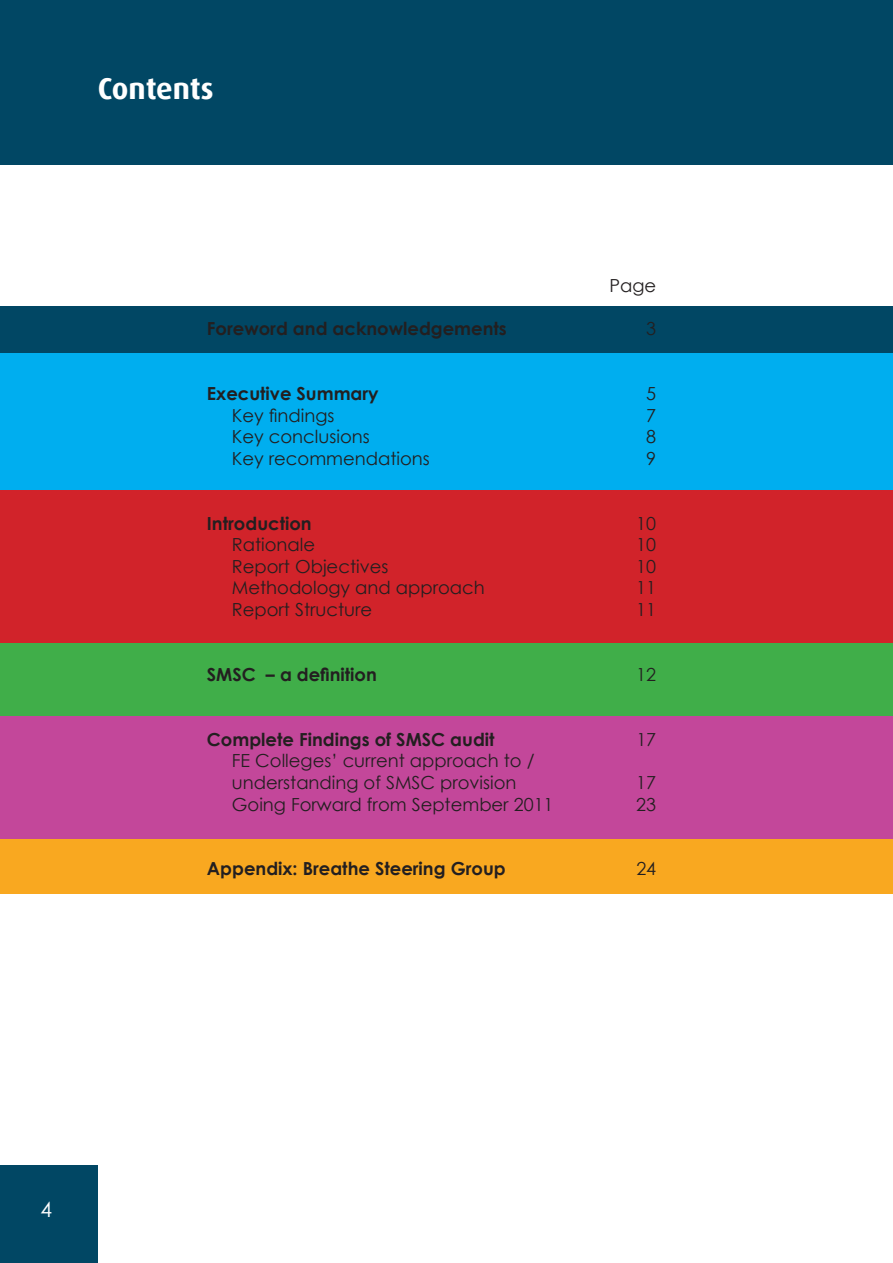
<style>
.page{position:relative;width:893px;height:1263px;background:#fff}
.page>*{position:absolute;margin:0;border:0;box-sizing:border-box;transform-origin:0 0}
.t1{font:700 30px "Dax";letter-spacing:-.005em;color:#fff}
.t2{font:21px "Century Gothic";color:#fff}
.t3{font:18px/21.6px "Century Gothic";color:#231f20}
.t4{font:700 18px "Century Gothic";color:#231f20}
</style>
<div class="page">
<div style="left:0;top:1165px;width:98px;height:98px;background:#014764"></div>
<div style="left:0;top:839px;width:893px;height:55px;background:#f9a820"></div>
<div style="left:0;top:715px;width:893px;height:124px;background:#c3479a"></div>
<div style="left:0;top:643px;width:893px;height:72px;background:#40ae49"></div>
<div style="left:0;top:490px;width:893px;height:153px;background:#d1232a"></div>
<div style="left:0;top:0;width:893px;height:165px;background:#014764"></div>
<div style="left:0;top:306px;width:893px;height:55px;background:#014764"></div>
<div style="left:0;top:353px;width:893px;height:137px;background:#00aeef"></div>
<h1 class="t1" style="left:98px;top:72px;width:117px">Contents</h1>
<p class="t3" style="left:609px;top:274px;width:48px">Page</p>
<p class="t4" style="left:207px;top:315px;width:301px">Foreword and acknowledgements</p>
<p class="t3" style="left:646px;top:318px;width:11px">3</p>
<p class="t4" style="left:207px;top:380px;width:173px">Executive Summary</p>
<p class="t3" style="left:646px;top:382px;width:11px">5</p>
<p class="t3" style="left:232px;top:404px;width:104px">Key findings</p>
<p class="t3" style="left:646px;top:404px;width:11px">7</p>
<p class="t3" style="left:232px;top:426px;width:139px">Key conclusions</p>
<p class="t3" style="left:646px;top:426px;width:11px">8</p>
<p class="t3" style="left:232px;top:447px;width:200px">Key recommendations</p>
<p class="t3" style="left:646px;top:447px;width:11px">9</p>
<p class="t4" style="left:207px;top:509px;width:106px">Introduction</p>
<p class="t3" style="left:636px;top:512px;width:21px">10</p>
<p class="t3" style="left:232px;top:534px;width:85px">Rationale</p>
<p class="t3" style="left:636px;top:534px;width:21px">10</p>
<p class="t3" style="left:232px;top:555px;width:158px">Report Objectives</p>
<p class="t3" style="left:636px;top:555px;width:21px">10</p>
<p class="t3" style="left:232px;top:577px;width:254px">Methodology and approach</p>
<p class="t3" style="left:636px;top:577px;width:21px">11</p>
<p class="t3" style="left:232px;top:598px;width:142px">Report Structure</p>
<p class="t3" style="left:636px;top:598px;width:21px">11</p>
<p class="t4" style="left:207px;top:661px;width:171px">SMSC – a definition</p>
<p class="t3" style="left:636px;top:663px;width:21px">12</p>
<p class="t4" style="left:207px;top:725px;width:289px">Complete Findings of SMSC audit</p>
<p class="t3" style="left:636px;top:728px;width:21px">17</p>
<p class="t3" style="left:232px;top:750px;width:304px">FE Colleges’ current approach to / understanding of SMSC provision</p>
<p class="t3" style="left:636px;top:771px;width:21px">17</p>
<p class="t3" style="left:232px;top:793px;width:323px">Going Forward from September 2011</p>
<p class="t3" style="left:636px;top:793px;width:21px">23</p>
<p class="t4" style="left:207px;top:855px;width:300px">Appendix: Breathe Steering Group</p>
<p class="t3" style="left:636px;top:858px;width:21px">24</p>
<p class="t2" style="left:40px;top:1195px;width:13px">4</p>
</div>
